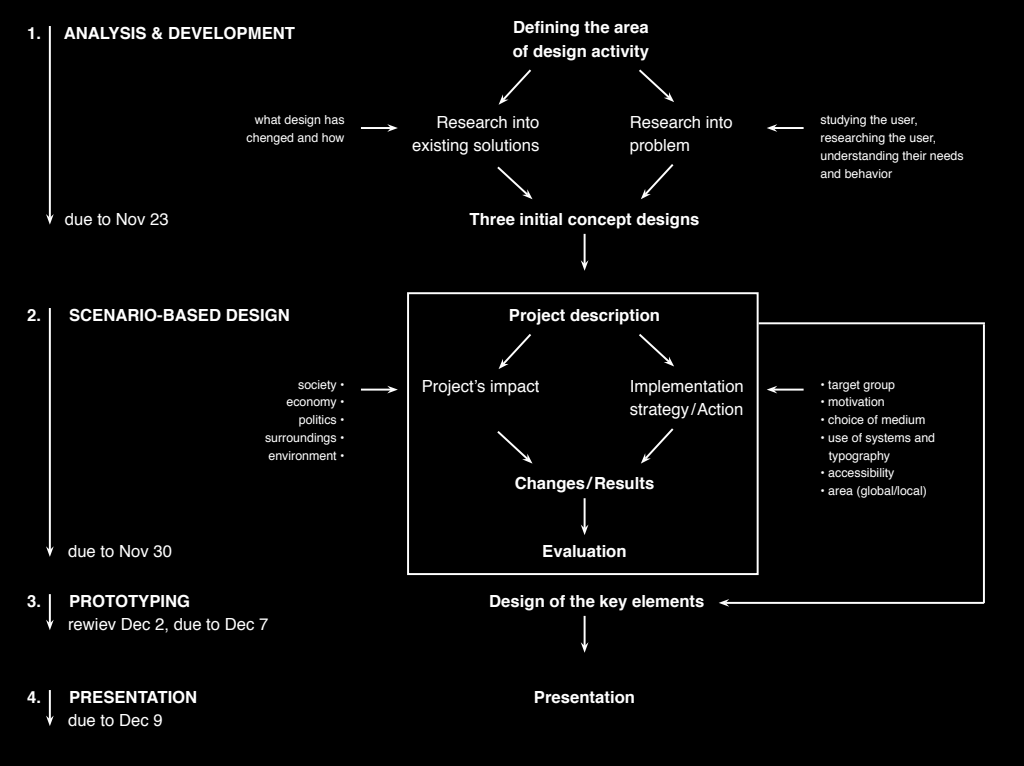
<style>
.page{position:relative;width:1024px;height:766px;background:#fff}
.page>*{position:absolute;margin:0;border:0;box-sizing:border-box;transform-origin:0 0}
.t1{font:700 16.7px/23.6px "Helvetica";color:#fff}
.t2{font:16.7px/23.6px "Helvetica";color:#fff}
.t3{font:12.4px/17.7px "Helvetica";color:#fff}
</style>
<div class="page">
<div style="left:0;top:0;width:1024px;height:765px;background:#000"></div>
<div style="left:407px;top:292px;width:352px;height:283px;border:2px solid #fff"></div>
<svg style="left:497px;top:166px;width:35px;height:33px"></svg>
<svg style="left:499px;top:69px;width:33px;height:36px"></svg>
<svg style="left:641px;top:164px;width:33px;height:35px"></svg>
<svg style="left:639px;top:69px;width:35px;height:33px"></svg>
<hr style="left:584px;top:234px;width:2px;height:30px;background:#fff">
<svg style="left:581px;top:260px;width:7px;height:11px"></svg>
<hr style="left:773px;top:127px;width:31px;height:2px;background:#fff">
<svg style="left:767px;top:124px;width:10px;height:8px"></svg>
<hr style="left:361px;top:127px;width:30px;height:2px;background:#fff">
<svg style="left:387px;top:124px;width:11px;height:8px"></svg>
<svg style="left:497px;top:431px;width:35px;height:32px"></svg>
<svg style="left:499px;top:334px;width:33px;height:35px"></svg>
<svg style="left:641px;top:428px;width:33px;height:35px"></svg>
<svg style="left:639px;top:334px;width:35px;height:32px"></svg>
<hr style="left:584px;top:498px;width:2px;height:30px;background:#fff">
<svg style="left:581px;top:524px;width:7px;height:11px"></svg>
<hr style="left:773px;top:388px;width:31px;height:2px;background:#fff">
<svg style="left:767px;top:386px;width:10px;height:7px"></svg>
<hr style="left:361px;top:388px;width:30px;height:2px;background:#fff">
<svg style="left:387px;top:385px;width:11px;height:8px"></svg>
<hr style="left:759px;top:322px;width:226px;height:2px;background:#fff">
<hr style="left:983px;top:324px;width:2px;height:279px;background:#fff">
<hr style="left:584px;top:615px;width:2px;height:30px;background:#fff">
<svg style="left:581px;top:642px;width:7px;height:10px"></svg>
<hr style="left:725px;top:601px;width:259px;height:2px;background:#fff">
<svg style="left:719px;top:599px;width:10px;height:7px"></svg>
<hr style="left:49px;top:26px;width:2px;height:192px;background:#fff">
<svg style="left:46px;top:214px;width:8px;height:10px"></svg>
<hr style="left:49px;top:308px;width:2px;height:242px;background:#fff">
<svg style="left:46px;top:546px;width:8px;height:10px"></svg>
<hr style="left:49px;top:594px;width:2px;height:29px;background:#fff">
<svg style="left:46px;top:619px;width:8px;height:11px"></svg>
<hr style="left:49px;top:689px;width:2px;height:30px;background:#fff">
<svg style="left:46px;top:715px;width:8px;height:11px"></svg>
<p class="t1" style="left:27px;top:21px;width:269px">1. ANALYSIS &amp; DEVELOPMENT</p>
<p class="t1" style="left:513px;top:16px;width:138px">Defining the area of design activity</p>
<p class="t3" style="left:247px;top:111px;width:99px;text-align:right">what design has chenged and how</p>
<p class="t2" style="left:412px;top:110px;width:129px;text-align:right">Research into existing solutions</p>
<p class="t2" style="left:630px;top:110px;width:104px">Research into problem</p>
<p class="t3" style="left:820px;top:111px;width:145px">studying the user, researching the user, understanding their needs and behavior</p>
<p class="t2" style="left:65px;top:207px;width:105px">due to Nov 23</p>
<p class="t1" style="left:469px;top:207px;width:232px">Three initial concept designs</p>
<p class="t1" style="left:27px;top:303px;width:264px">2. SCENARIO-BASED DESIGN</p>
<p class="t1" style="left:509px;top:303px;width:153px">Project description</p>
<p class="t3" style="left:298px;top:376px;width:48px">society •</p>
<p class="t3" style="left:286px;top:393px;width:60px">economy •</p>
<p class="t3" style="left:299px;top:411px;width:47px">politics •</p>
<p class="t3" style="left:265px;top:429px;width:81px">surroundings •</p>
<p class="t3" style="left:268px;top:446px;width:78px">environment •</p>
<p class="t2" style="left:422px;top:374px;width:119px">Project’s impact</p>
<p class="t3" style="left:820px;top:376px;width:76px">• target group</p>
<p class="t3" style="left:820px;top:393px;width:66px">• motivation</p>
<p class="t3" style="left:820px;top:411px;width:106px">• choice of medium</p>
<p class="t3" style="left:829px;top:429px;width:108px;text-indent:-8px">• use of systems and typography</p>
<p class="t3" style="left:820px;top:464px;width:75px">• accessibility</p>
<p class="t3" style="left:820px;top:482px;width:108px">• area (global/local)</p>
<p class="t2" style="left:630px;top:374px;width:116px">Implementation strategy/Action</p>
<p class="t1" style="left:515px;top:471px;width:141px">Changes/Results</p>
<p class="t2" style="left:68px;top:539px;width:105px">due to Nov 30</p>
<p class="t1" style="left:542px;top:539px;width:86px">Evaluation</p>
<p class="t1" style="left:27px;top:589px;width:164px">3. PROTOTYPING</p>
<p class="t1" style="left:489px;top:589px;width:217px">Design of the key elements</p>
<p class="t2" style="left:68px;top:613px;width:202px">rewiev Dec 2, due to Dec 7</p>
<p class="t1" style="left:27px;top:685px;width:172px">4. PRESENTATION</p>
<p class="t1" style="left:534px;top:685px;width:103px">Presentation</p>
<p class="t2" style="left:68px;top:708px;width:96px">due to Dec 9</p>
</div>
